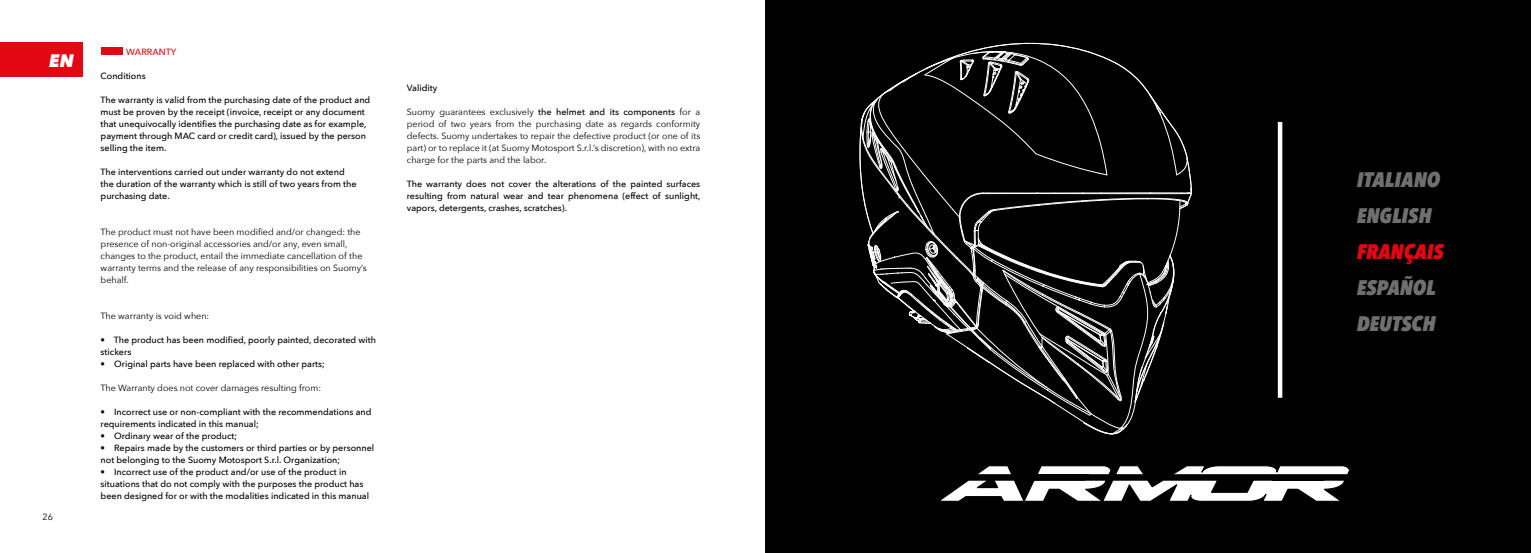
<style>
.page{position:relative;width:1531px;height:553px;background:#fff}
.page>*{position:absolute;margin:0;border:0;box-sizing:border-box;transform-origin:0 0}
.t1{font:italic 800 21px/36px "Avenir Next Condensed";color:#706f6f}
.t2{font:italic 800 21px "Avenir Next Condensed";color:#e30613}
.t3{font:italic 800 18px "Avenir Next";color:#fff}
.t4{font:500 9px/12px "Avenir Next";color:#000}
.t5{font:9px/12px "Avenir Next";color:#000}
.t6{font:500 9px "Avenir Next";color:#e30613}
.s1{font-weight:500}
</style>
<div class="page">
<div style="left:0;top:43px;width:83px;height:34px;background:#e30613"></div>
<div style="left:101px;top:47px;width:22px;height:7px;background:#e30613"></div>
<div style="left:765px;top:0;width:766px;height:553px;background:#000"></div>
<hr style="left:1278px;top:122px;width:4px;height:276px;background:#fff">
<svg style="left:860px;top:43px;width:332px;height:391px"></svg>
<svg style="left:941px;top:465px;width:408px;height:37px"></svg>
<hr style="left:1034px;top:479px;width:51px;height:1px;background:#000">
<h2 class="t3" style="left:49px;top:49px;width:26px">EN</h2>
<p class="t5" style="left:43px;top:510px;width:12px">26</p>
<p class="t6" style="left:126px;top:44px;width:52px">WARRANTY</p>
<p class="t4" style="left:101px;top:69px;width:47px">Conditions</p>
<p class="t4" style="left:101px;top:93px;width:271px">The warranty is valid from the purchasing date of the product and must be proven by the receipt (invoice, receipt or any document that unequivocally identifies the purchasing date as for example, payment through MAC card or credit card), issued by the person selling the item.</p>
<p class="t4" style="left:101px;top:165px;width:257px">The interventions carried out under warranty do not extend the duration of the warranty which is still of two years from the purchasing date.</p>
<p class="t5" style="left:101px;top:225px;width:268px">The product must not have been modified and/or changed: the presence of non-original accessories and/or any, even small, changes to the product, entail the immediate cancellation of the warranty terms and the release of any responsibilities on Suomy’s behalf.</p>
<p class="t5" style="left:101px;top:309px;width:110px">The warranty is void when:</p>
<p class="t4" style="left:101px;top:333px;width:277px">• The product has been modified, poorly painted, decorated with stickers</p>
<p class="t4" style="left:101px;top:357px;width:226px">• Original parts have been replaced with other parts;</p>
<p class="t5" style="left:101px;top:381px;width:222px">The Warranty does not cover damages resulting from:</p>
<p class="t4" style="left:101px;top:405px;width:272px">• Incorrect use or non-compliant with the recommendations and requirements indicated in this manual;</p>
<p class="t4" style="left:101px;top:429px;width:138px">• Ordinary wear of the product;</p>
<p class="t4" style="left:101px;top:441px;width:275px">• Repairs made by the customers or third parties or by personnel not belonging to the Suomy Motosport S.r.l. Organization;</p>
<p class="t4" style="left:101px;top:465px;width:270px">• Incorrect use of the product and/or use of the product in situations that do not comply with the purposes the product has been designed for or with the modalities indicated in this manual</p>
<p class="t4" style="left:407px;top:81px;width:32px">Validity</p>
<p class="t5" style="left:407px;top:105px;width:295px;text-align:justify">Suomy guarantees exclusively <span class="s1">the helmet and its components</span> for a period of two years from the purchasing date as regards conformity defects. Suomy undertakes to repair the defective product (or one of its part) or to replace it (at Suomy Motosport S.r.l.’s discretion), with no extra charge for the parts and the labor.</p>
<p class="t4" style="left:407px;top:177px;width:295px;text-align:justify">The warranty does not cover the alterations of the painted surfaces resulting from natural wear and tear phenomena (effect of sunlight, vapors, detergents, crashes, scratches).</p>
<h1 class="t1" style="left:1356px;top:161px;width:85px">ITALIANO<br>ENGLISH</h1>
<h1 class="t2" style="left:1356px;top:238px;width:89px">FRANÇAIS</h1>
<h1 class="t1" style="left:1356px;top:269px;width:81px">ESPAÑOL<br>DEUTSCH</h1>
</div>
